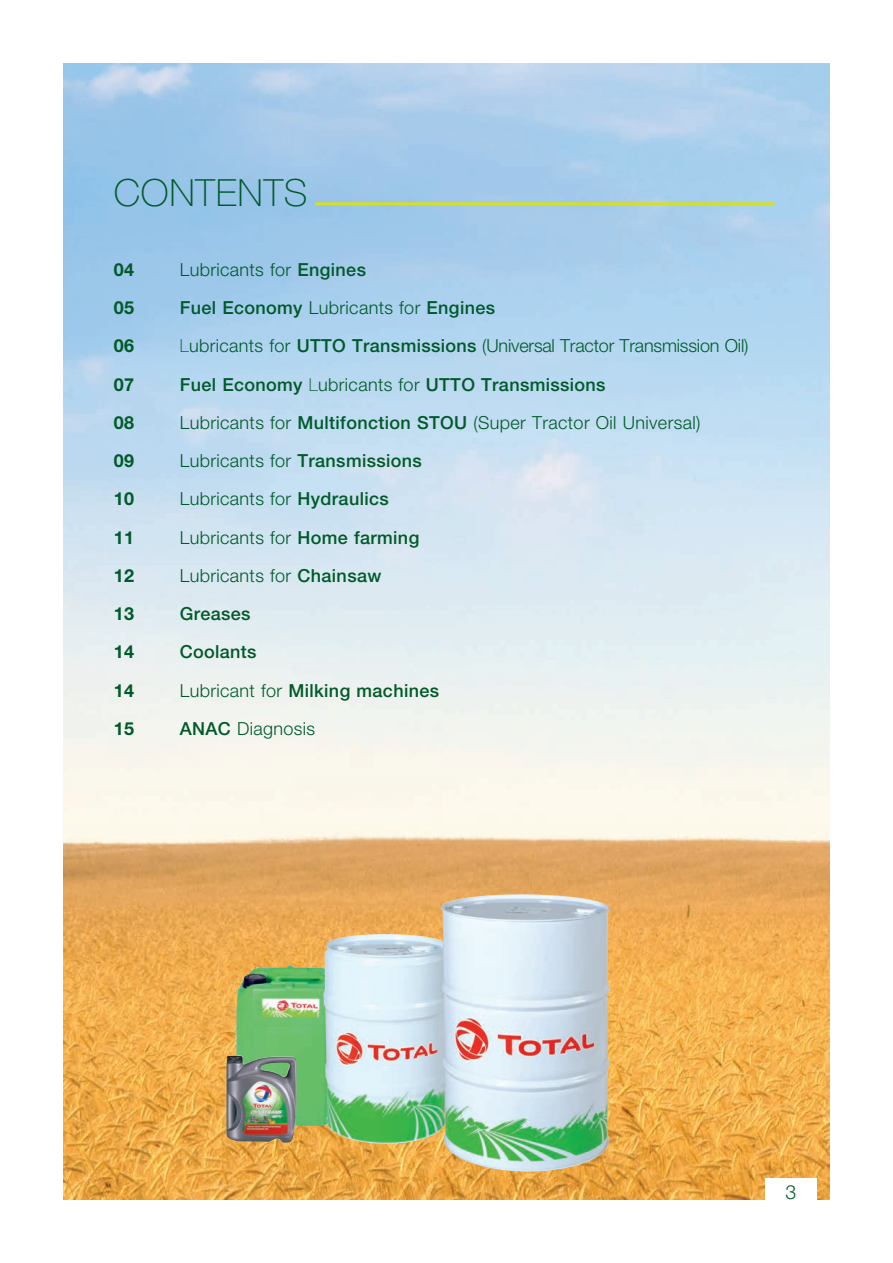
<style>
.page{position:relative;width:893px;height:1263px;background:#fff}
.page>*{position:absolute;margin:0;border:0;box-sizing:border-box;transform-origin:0 0}
.t1{font:100 37.5px "Helvetica Neue LT Std";letter-spacing:.02em;color:#005a2a}
.t2{font:300 19.5px "Helvetica Neue LT Std";color:#005a2a}
.t3{font:300 18px "Helvetica Neue LT Std";letter-spacing:.02em;color:#005a2a}
.t4{font:500 18px "Helvetica Neue LT Std";letter-spacing:.02em;color:#005a2a}
.t5{font:300 18px "Helvetica Neue LT Std";letter-spacing:-.01em;color:#005a2a}
.t6{font:700 18px "Helvetica Neue LT Std";letter-spacing:.02em;color:#005a2a}
.s1{font-weight:500}
.s2{font-weight:300}
.s3{font-weight:100}
</style>
<div class="page">
<img style="left:64px;top:64px;width:765px;height:1135px">
<hr style="left:315px;top:202px;width:459px;height:3px;background:#d6df21">
<img style="left:236px;top:966px;width:87px;height:160px">
<img style="left:323px;top:894px;width:249px;height:278px">
<img style="left:226px;top:1055px;width:71px;height:87px">
<div style="left:765px;top:1178px;width:51px;height:32px;background:#fff"></div>
<h1 class="t1" style="left:114px;top:171px;width:195px">CONTENTS</h1>
<p class="t6" style="left:114px;top:258px;width:22px">04</p>
<p class="t3" style="left:180px;top:258px;width:188px">Lubricants for <span class="s1">Engines</span></p>
<p class="t6" style="left:114px;top:297px;width:22px">05</p>
<p class="t4" style="left:180px;top:297px;width:317px">Fuel Economy <span class="s2">Lubricants for</span> Engines</p>
<p class="t6" style="left:114px;top:335px;width:22px">06</p>
<p class="t5" style="left:180px;top:335px;width:570px"><span class="s3">L</span>ubricants for <span class="s1">UTTO Transmissions</span> (Universal Tractor Transmission Oil)</p>
<p class="t6" style="left:114px;top:373px;width:22px">07</p>
<p class="t4" style="left:180px;top:373px;width:427px">Fuel Economy <span class="s3">L</span><span class="s2">ubricants for</span> UTTO Transmissions</p>
<p class="t6" style="left:114px;top:411px;width:22px">08</p>
<p class="t3" style="left:180px;top:411px;width:522px">Lubricants for <span class="s1">Multifonction STOU</span> (Super Tractor Oil Universal)</p>
<p class="t6" style="left:114px;top:450px;width:22px">09</p>
<p class="t3" style="left:180px;top:450px;width:244px">Lubricants for <span class="s1">Transmissions</span></p>
<p class="t6" style="left:114px;top:488px;width:22px">10</p>
<p class="t3" style="left:180px;top:488px;width:211px">Lubricants for <span class="s1">Hydraulics</span></p>
<p class="t6" style="left:114px;top:526px;width:22px">11</p>
<p class="t3" style="left:180px;top:526px;width:241px">Lubricants for <span class="s1">Home farming</span></p>
<p class="t6" style="left:114px;top:564px;width:22px">12</p>
<p class="t3" style="left:180px;top:564px;width:203px">Lubricants for <span class="s1">Chainsaw</span></p>
<p class="t6" style="left:114px;top:603px;width:22px">13</p>
<p class="t4" style="left:180px;top:603px;width:72px">Greases</p>
<p class="t6" style="left:114px;top:641px;width:22px">14</p>
<p class="t4" style="left:180px;top:641px;width:78px">Coolants</p>
<p class="t6" style="left:114px;top:679px;width:22px">14</p>
<p class="t4" style="left:180px;top:679px;width:261px"><span class="s2">Lubricant for</span> Milking machines</p>
<p class="t6" style="left:114px;top:717px;width:22px">15</p>
<p class="t3" style="left:180px;top:717px;width:137px"><span class="s1">ANAC</span> Diagnosis</p>
<p class="t2" style="left:785px;top:1180px;width:12px">3</p>
</div>
